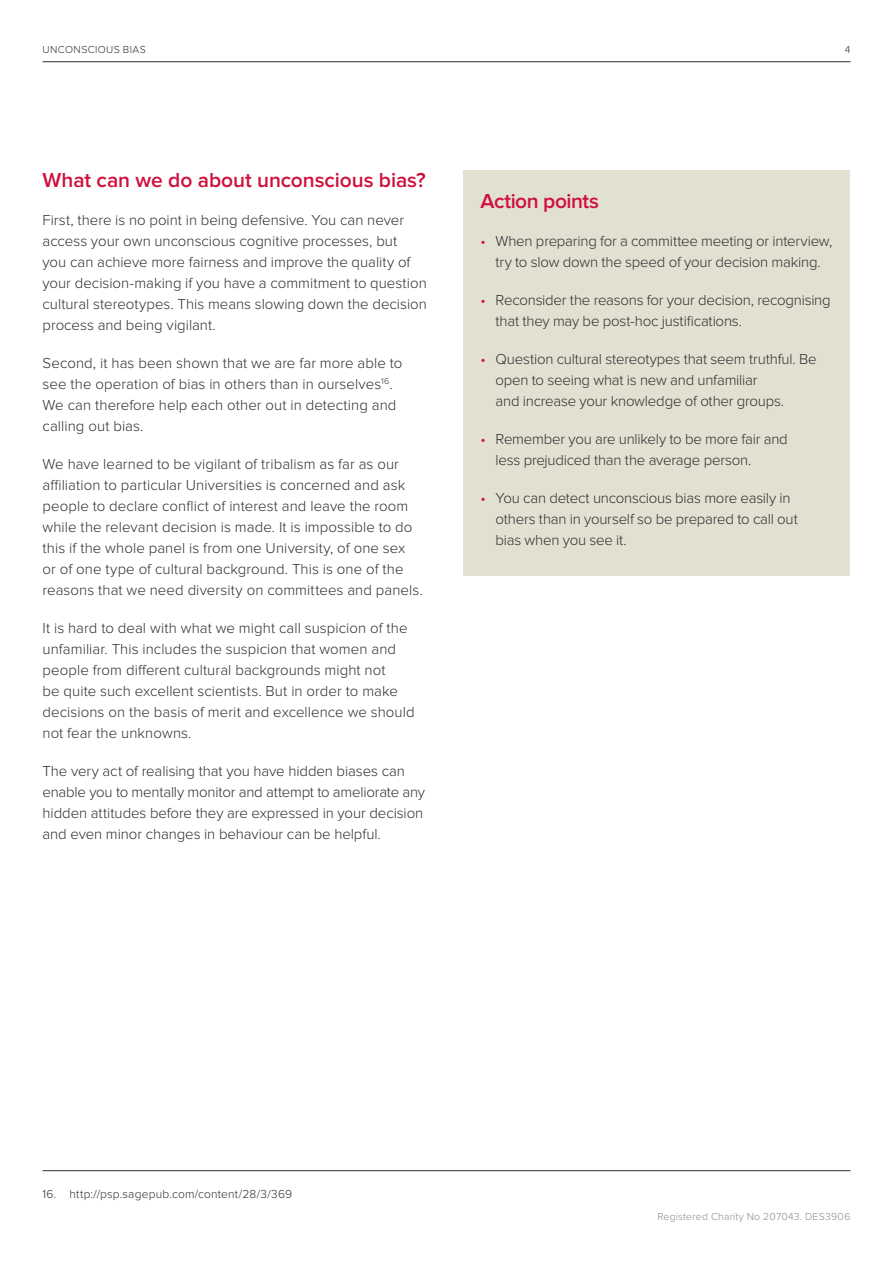
<style>
.page{position:relative;width:893px;height:1263px;background:#fff}
.page>*{position:absolute;margin:0;border:0;box-sizing:border-box;transform-origin:0 0}
.Section_Heading{font:600 21px "Proxima Nova";letter-spacing:-.005em;color:#cf103b}
.Section_Heading-2{font:300 15px/21px "Proxima Nova";color:#312f30}
.t1{font:300 12px "Proxima Nova";letter-spacing:.015em;color:#312f30}
.t2{font:300 10.5px "Proxima Nova";letter-spacing:.015em;color:#938784}
.t3{font:300 10.5px "Proxima Nova";letter-spacing:.04em;color:#312f30}
.s1{color:#cf103b}
</style>
<div class="page">
<hr style="left:43px;top:61px;width:807px;height:1px;background:#312f30">
<div style="left:463px;top:170px;width:387px;height:405px;background:#e2e0d1"></div>
<hr style="left:43px;top:1170px;width:807px;height:1px;background:#312f30">
<p class="t3" style="left:43px;top:44px;width:105px">UNCONSCIOUS BIAS</p>
<p class="t3" style="left:845px;top:44px;width:7px">4</p>
<p class="Section_Heading" style="left:43px;top:168px;width:385px">What can we do about unconscious bias?</p>
<p class="Section_Heading-2" style="left:43px;top:209px;width:386px">First, there is no point in being defensive. You can never access your own unconscious cognitive processes, but<br>you can achieve more fairness and improve the quality of your decision-making if you have a commitment to question cultural stereotypes. This means slowing down the decision process and being vigilant.</p>
<p class="Section_Heading-2" style="left:43px;top:352px;width:361px">Second, it has been shown that we are far more able to see the operation of bias in others than in ourselves<sup>16</sup>.<br>We can therefore help each other out in detecting and calling out bias.</p>
<p class="Section_Heading-2" style="left:43px;top:453px;width:382px">We have learned to be vigilant of tribalism as far as our affiliation to particular Universities is concerned and ask people to declare conflict of interest and leave the room while the relevant decision is made. It is impossible to do this if the whole panel is from one University, of one sex<br>or of one type of cultural background. This is one of the reasons that we need diversity on committees and panels.</p>
<p class="Section_Heading-2" style="left:43px;top:617px;width:374px">It is hard to deal with what we might call suspicion of the unfamiliar. This includes the suspicion that women and people from different cultural backgrounds might not<br>be quite such excellent scientists. But in order to make decisions on the basis of merit and excellence we should not fear the unknowns.</p>
<p class="Section_Heading-2" style="left:43px;top:760px;width:384px">The very act of realising that you have hidden biases can enable you to mentally monitor and attempt to ameliorate any hidden attitudes before they are expressed in your decision and even minor changes in behaviour can be helpful.</p>
<p class="Section_Heading" style="left:480px;top:189px;width:120px">Action points</p>
<p class="Section_Heading-2" style="left:480px;top:231px;width:353px;text-align:center"><span class="s1">•</span> When preparing for a committee meeting or interview, try to slow down the speed of your decision making.</p>
<p class="Section_Heading-2" style="left:495px;top:290px;width:337px;text-indent:-15px"><span class="s1">•</span> Reconsider the reasons for your decision, recognising that they may be post-hoc justifications.</p>
<p class="Section_Heading-2" style="left:495px;top:349px;width:323px;text-indent:-15px"><span class="s1">•</span> Question cultural stereotypes that seem truthful. Be open to seeing what is new and unfamiliar<br>and increase your knowledge of other groups.</p>
<p class="Section_Heading-2" style="left:495px;top:429px;width:294px;text-indent:-15px"><span class="s1">•</span> Remember you are unlikely to be more fair and less prejudiced than the average person.</p>
<p class="Section_Heading-2" style="left:495px;top:488px;width:304px;text-indent:-15px"><span class="s1">•</span> You can detect unconscious bias more easily in others than in yourself so be prepared to call out bias when you see it.</p>
<p class="t1" style="left:43px;top:1187px;width:251px">16. http://psp.sagepub.com/content/28/3/369</p>
<p class="t2" style="left:657px;top:1210px;width:194px">Registered Charity No 207043. DES3906</p>
</div>
